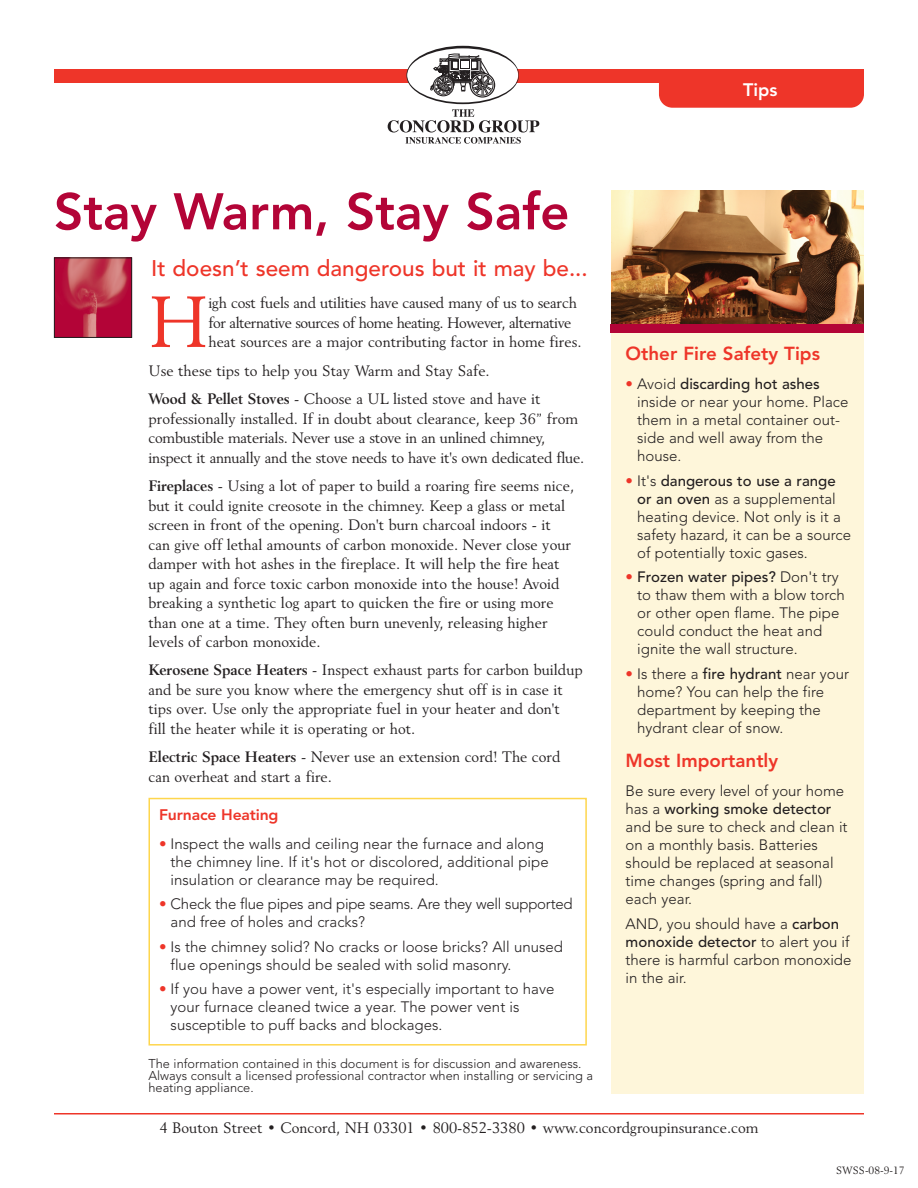
<style>
.page{position:relative;width:918px;height:1188px;background:#fff}
.page>*{position:absolute;margin:0;border:0;box-sizing:border-box;transform-origin:0 0}
.t1{font:72px "Revival 565 BT";color:#ee3529}
.t2{font:800 51px "Avenir";color:#b30437}
.t3{font:500 22.5px "Avenir";color:#ee3529}
.t4{font:800 18.75px "Avenir";color:#ee3529}
.t5{font:800 18px "Avenir";color:#fff}
.t6{font:800 15.15px "Avenir";letter-spacing:-.01em;color:#ee3529}
.t7{font:15px/19.5px "Revival 565 BT";color:#231f20}
.t8{font:300 15px/18px "Avenir";color:#231f20}
.t9{font:300 12.75px/12px "Avenir";color:#231f20}
.t10{font:10.5px "Revival 565 BT";color:#231f20}
.s1{font-weight:700}
.s2{color:#ee3529}
.s3{font-weight:500}
</style>
<div class="page">
<img style="left:56px;top:260px;width:74px;height:76px">
<div style="left:54px;top:258px;width:78px;height:80px;border:1px solid #231f20"></div>
<div style="left:611px;top:314px;width:253px;height:780px;background:#fef6da"></div>
<div style="left:54px;top:69px;width:810px;height:13px;background:#ee3529"></div>
<svg style="left:388px;top:46px;width:151px;height:98px"></svg>
<hr style="left:54px;top:1113px;width:810px;height:2px;background:#ee3529">
<img style="left:611px;top:191px;width:253px;height:133px">
<div style="left:611px;top:324px;width:253px;height:9px;background:#b30437"></div>
<div style="left:659px;top:69px;width:205px;height:39px;background:#ee3529;border-radius:14px"></div>
<div style="left:148px;top:798px;width:439px;height:248px;border:2px solid #fed64d"></div>
<p class="t5" style="left:743px;top:82px;width:36px">Tips</p>
<h2 class="t2" style="left:54px;top:191px;width:517px">Stay Warm, Stay Safe</h2>
<h3 class="t3" style="left:151px;top:259px;width:438px">It doesn’t seem dangerous but it may be...</h3>
<h1 class="t1" style="left:148px;top:291px;width:62px">H</h1>
<p class="t7" style="left:208px;top:294px;width:374px">igh cost fuels and utilities have caused many of us to search for alternative sources of home heating. However, alternative heat sources are a major contributing factor in home fires.</p>
<p class="t7" style="left:148px;top:357px;width:394px;line-height:28.5px">Use these tips to help you Stay Warm and Stay Safe.<br><span class="s1">Wood &amp; Pellet Stoves</span> - Choose a UL listed stove and have it</p>
<p class="t7" style="left:148px;top:410px;width:437px">professionally installed. If in doubt about clearance, keep 36” from combustible materials. Never use a stove in an unlined chimney, inspect it annually and the stove needs to have it's own dedicated flue.</p>
<p class="t7" style="left:148px;top:477px;width:427px"><span class="s1">Fireplaces</span> - Using a lot of paper to build a roaring fire seems nice, but it could ignite creosote in the chimney. Keep a glass or metal screen in front of the opening. Don't burn charcoal indoors - it can give off lethal amounts of carbon monoxide. Never close your damper with hot ashes in the fireplace. It will help the fire heat up again and force toxic carbon monoxide into the house! Avoid breaking a synthetic log apart to quicken the fire or using more than one at a time. They often burn unevenly, releasing higher levels of carbon monoxide.</p>
<p class="t7" style="left:148px;top:662px;width:436px"><span class="s1">Kerosene Space Heaters</span> - Inspect exhaust parts for carbon buildup and be sure you know where the emergency shut off is in case it tips over. Use only the appropriate fuel in your heater and don't<br>fill the heater while it is operating or hot.</p>
<p class="t7" style="left:148px;top:749px;width:414px"><span class="s1">Electric Space Heaters</span> - Never use an extension cord! The cord can overheat and start a fire.</p>
<p class="t6" style="left:159px;top:808px;width:121px">Furnace Heating</p>
<p class="t8" style="left:171px;top:836px;width:380px;text-indent:-12px"><span class="s2">•</span> Inspect the walls and ceiling near the furnace and along the chimney line. If it's hot or discolored, additional pipe insulation or clearance may be required.</p>
<p class="t8" style="left:171px;top:896px;width:404px;text-indent:-12px"><span class="s2">•</span> Check the flue pipes and pipe seams. Are they well supported and free of holes and cracks?</p>
<p class="t8" style="left:171px;top:939px;width:394px;text-indent:-12px"><span class="s2">•</span> Is the chimney solid? No cracks or loose bricks? All unused flue openings should be sealed with solid masonry.</p>
<p class="t8" style="left:171px;top:981px;width:385px;text-indent:-12px"><span class="s2">•</span> If you have a power vent, it's especially important to have your furnace cleaned twice a year. The power vent is susceptible to puff backs and blockages.</p>
<p class="t9" style="left:148px;top:1059px;width:446px">The information contained in this document is for discussion and awareness.<br>Always consult a licensed professional contractor when installing or servicing a heating appliance.</p>
<p class="t4" style="left:626px;top:346px;width:196px">Other Fire Safety Tips</p>
<p class="t8" style="left:637px;top:376px;width:213px;text-indent:-12px"><span class="s2">•</span> Avoid <span class="s3">discarding hot ashes </span>inside or near your home. Place them in a metal container out&shy;side and well away from the house.</p>
<p class="t8" style="left:637px;top:473px;width:215px;text-indent:-12px"><span class="s2">•</span> It's <span class="s3">dangerous to use a range or an oven</span> as a supplemental heating device. Not only is it a safety hazard, it can be a source of potentially toxic gases.</p>
<p class="t8" style="left:637px;top:569px;width:209px;text-indent:-12px"><span class="s2">•</span> <span class="s3">Frozen water pipes?</span> Don't try to thaw them with a blow torch or other open flame. The pipe could conduct the heat and ignite the wall structure.</p>
<p class="t8" style="left:637px;top:666px;width:213px;text-indent:-12px"><span class="s2">•</span> Is there a <span class="s3">fire hydrant</span> near your home? You can help the fire department by keeping the hydrant clear of snow.</p>
<p class="t4" style="left:626px;top:753px;width:154px">Most Importantly</p>
<p class="t8" style="left:626px;top:783px;width:223px">Be sure every level of your home has a <span class="s3">working smoke detector </span>and be sure to check and clean it on a monthly basis. Batteries should be replaced at seasonal time changes (spring and fall) each year.</p>
<p class="t8" style="left:626px;top:916px;width:227px">AND, you should have a <span class="s3">carbon monoxide detector</span> to alert you if there is harmful carbon monoxide in the air.</p>
<p class="t7" style="left:160px;top:1120px;width:600px">4 Bouton Street • Concord, NH 03301 • 800-852-3380 • www.concordgroupinsurance.com</p>
<p class="t10" style="left:836px;top:1166px;width:70px">SWSS-08-9-17</p>
</div>
